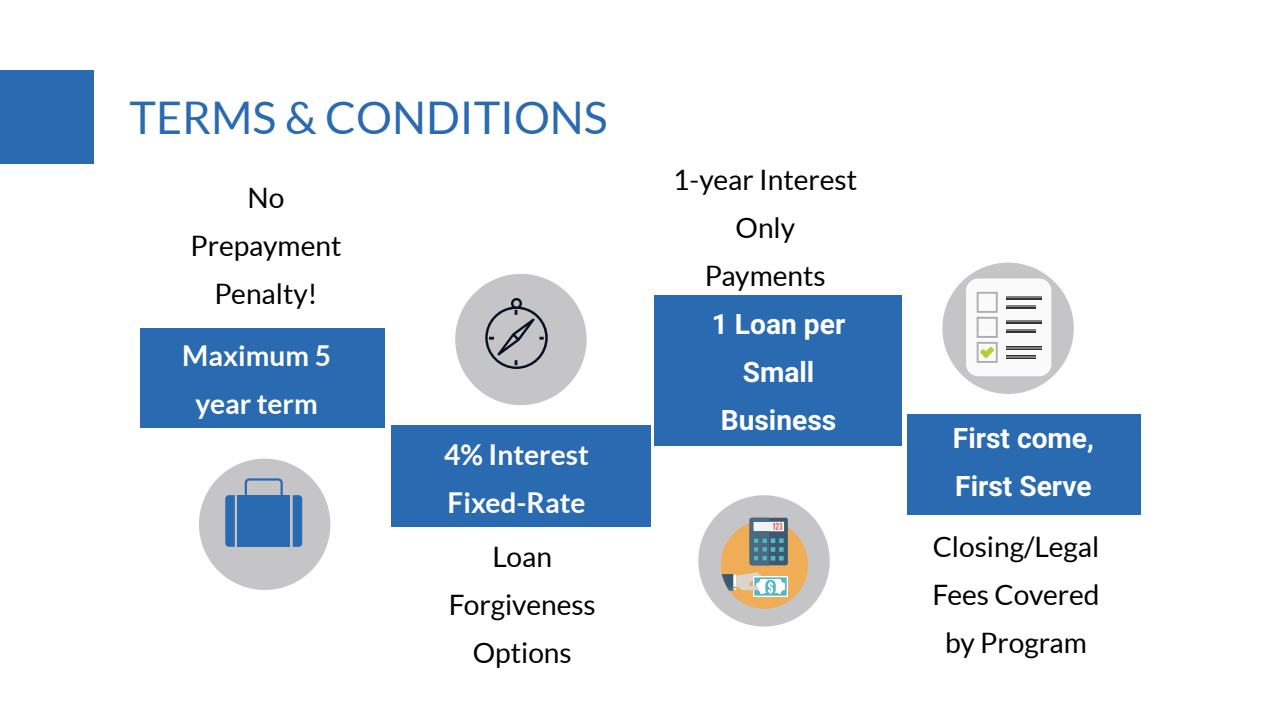
<style>
.page{position:relative;width:1281px;height:720px;background:#fff}
.page>*{position:absolute;margin:0;border:0;box-sizing:border-box;transform-origin:0 0}
.t1{font:45px "Lato";color:#296ab0}
.t2{font:28.12px/47.9px "Lato";color:#000;text-align:center}
.t3{font:700 28.12px/47.9px "Roboto";color:#fff;text-align:center}
.t4{font:700 28.12px/47.9px "Lato";color:#fff;text-align:center}
</style>
<div class="page">
<div style="left:0;top:70px;width:94px;height:94px;background:#296ab0"></div>
<div style="left:141px;top:328px;width:244px;height:100px;background:#296ab0"></div>
<div style="left:391px;top:426px;width:259px;height:101px;background:#296ab0"></div>
<div style="left:654px;top:295px;width:247px;height:151px;background:#296ab0"></div>
<div style="left:907px;top:414px;width:233px;height:100px;background:#296ab0"></div>
<svg style="left:199px;top:459px;width:131px;height:131px"></svg>
<svg style="left:455px;top:274px;width:131px;height:131px"></svg>
<svg style="left:698px;top:495px;width:131px;height:132px"></svg>
<svg style="left:942px;top:263px;width:131px;height:131px"></svg>
<hr style="left:1005px;top:296px;width:36px;height:3px;background:#333">
<hr style="left:1005px;top:296px;width:36px;height:2px;background:#818181">
<hr style="left:1005px;top:305px;width:30px;height:3px;background:#333">
<hr style="left:1005px;top:305px;width:30px;height:2px;background:#818181">
<hr style="left:1005px;top:321px;width:36px;height:3px;background:#333">
<hr style="left:1005px;top:321px;width:36px;height:1px;background:#818181">
<hr style="left:1005px;top:330px;width:30px;height:3px;background:#333">
<hr style="left:1005px;top:329px;width:30px;height:2px;background:#818181">
<hr style="left:1005px;top:347px;width:36px;height:3px;background:#333">
<hr style="left:1005px;top:347px;width:36px;height:1px;background:#818181">
<hr style="left:1005px;top:356px;width:30px;height:3px;background:#333">
<hr style="left:1005px;top:356px;width:30px;height:1px;background:#818181">
<h1 class="t1" style="left:129px;top:93px;width:479px">TERMS &amp; CONDITIONS</h1>
<p class="t2" style="left:190px;top:174px;width:152px">No<br>Prepayment<br>Penalty!</p>
<p class="t4" style="left:182px;top:332px;width:150px">Maximum 5 year term</p>
<p class="t4" style="left:444px;top:431px;width:146px;text-align:left">4% Interest<br>Fixed-Rate</p>
<p class="t2" style="left:448px;top:533px;width:148px">Loan<br>Forgiveness<br>Options</p>
<p class="t2" style="left:673px;top:156px;width:185px">1-year Interest<br>Only<br>Payments</p>
<p class="t3" style="left:711px;top:300px;width:135px">1 Loan per<br>Small<br>Business</p>
<p class="t3" style="left:952px;top:415px;width:143px;text-align:left">First come,<br>First Serve</p>
<p class="t2" style="left:932px;top:523px;width:169px">Closing/Legal<br>Fees Covered by Program</p>
</div>
